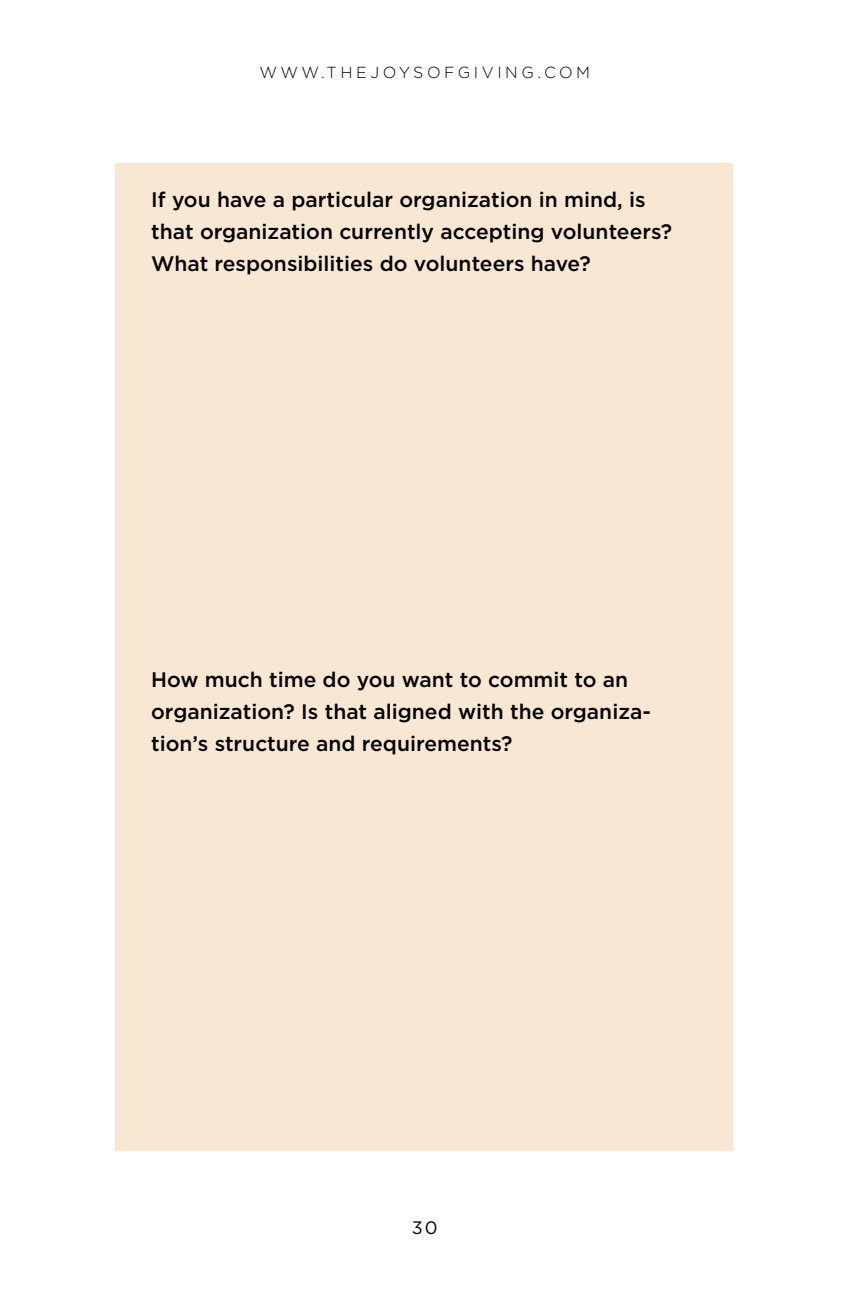
<style>
.page{position:relative;width:864px;height:1296px;background:#fff}
.page>*{position:absolute;margin:0;border:0;box-sizing:border-box;transform-origin:0 0}
.t1{font:500 21px/32px "Gotham";color:#000}
.t2{font:18px "Gotham";color:#000}
.t3{font:300 16px "Gotham";letter-spacing:.22em;color:#000}
</style>
<div class="page">
<div style="left:115px;top:163px;width:617px;height:988px;background:#f8e7d2"></div>
<p class="t3" style="left:260px;top:62px;width:332px">WWW.THEJOYSOFGIVING.COM</p>
<p class="t1" style="left:151px;top:183px;width:522px">If you have a particular organization in mind, is that organization currently accepting volunteers?<br>What responsibilities do volunteers have?</p>
<p class="t1" style="left:151px;top:663px;width:501px">How much time do you want to commit to an organization? Is that aligned with the organiza&shy;tion’s structure and requirements?</p>
<p class="t2" style="left:412px;top:1216px;width:27px">30</p>
</div>
